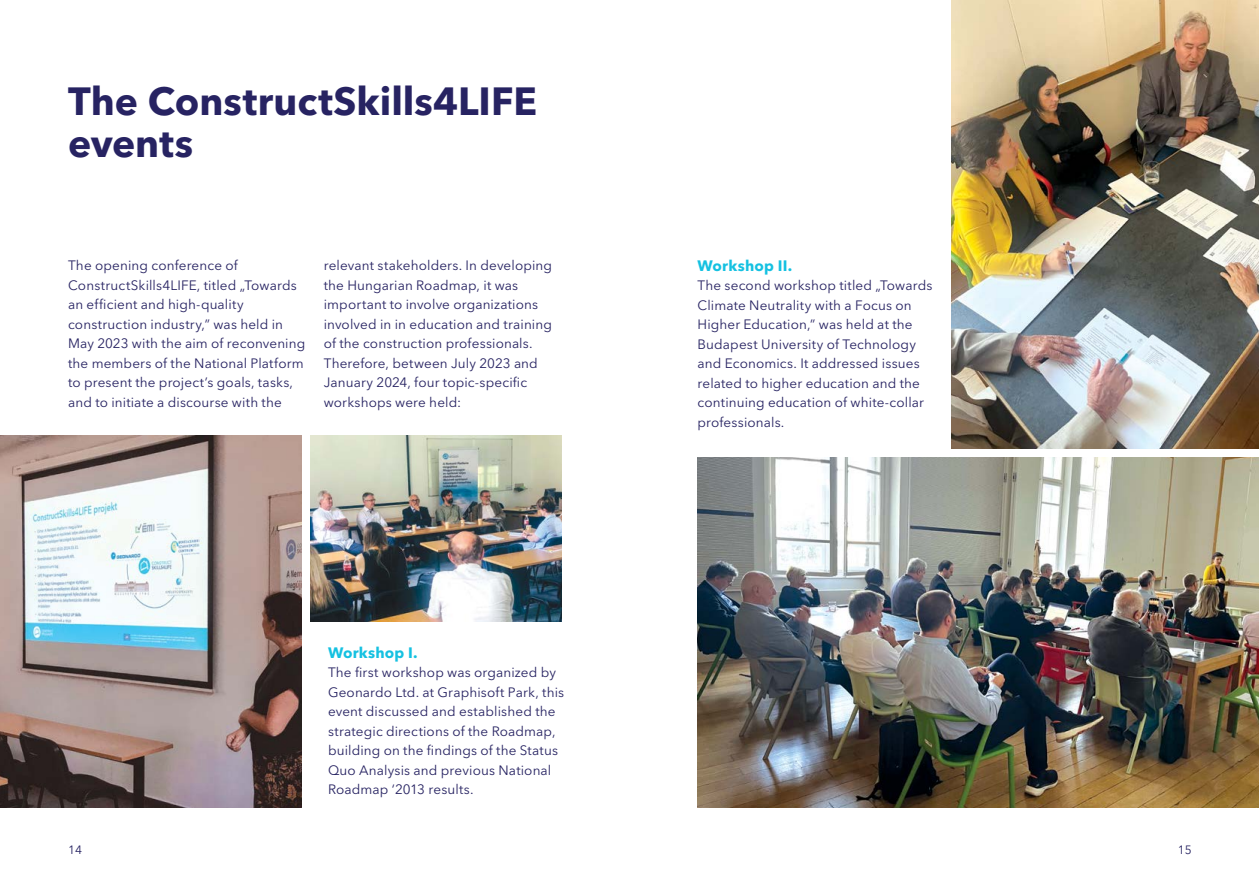
<style>
.page{position:relative;width:1259px;height:893px;background:#fff}
.page>*{position:absolute;margin:0;border:0;box-sizing:border-box;transform-origin:0 0}
.t1{font:700 39px/42px "Avenir Next LT Pro";color:#272362}
.t2{font:700 15px "Avenir Next LT Pro";letter-spacing:.01em;color:#15c1e1}
.t3{font:13.5px/19.5px "Avenir Next LT Pro";letter-spacing:.01em;color:#272362}
.t4{font:12px "Avenir Next LT Pro";color:#272362}
</style>
<div class="page">
<img style="left:0;top:436px;width:301px;height:372px">
<img style="left:310px;top:436px;width:251px;height:186px">
<img style="left:697px;top:457px;width:562px;height:351px">
<img style="left:951px;top:0;width:308px;height:448px">
<h1 class="t1" style="left:68px;top:80px;width:470px">The ConstructSkills4LIFE events</h1>
<p class="t3" style="left:68px;top:256px;width:239px">The opening conference of ConstructSkills4LIFE, titled „Towards an efficient and high-quality construction industry,” was held in May 2023 with the aim of reconvening the members of the National Platform to present the project’s goals, tasks, and to initiate a discourse with the</p>
<p class="t3" style="left:324px;top:256px;width:230px">relevant stakeholders. In developing the Hungarian Roadmap, it was important to involve organizations involved in in education and training of the construction professionals.<br>Therefore, between July 2023 and January 2024, four topic-specific workshops were held:</p>
<p class="t2" style="left:328px;top:643px;width:91px">Workshop I.</p>
<p class="t3" style="left:328px;top:663px;width:238px">The first workshop was organized by Geonardo Ltd. at Graphisoft Park, this event discussed and established the strategic directions of the Roadmap, building on the findings of the Status Quo Analysis and previous National Roadmap ‘2013 results.</p>
<p class="t2" style="left:697px;top:257px;width:96px">Workshop II.</p>
<p class="t3" style="left:697px;top:276px;width:236px">The second workshop titled „Towards Climate Neutrality with a Focus on Higher Education,” was held at the Budapest University of Technology and Economics. It addressed issues related to higher education and the continuing education of white-collar professionals.</p>
<p class="t4" style="left:68px;top:842px;width:15px">14</p>
<p class="t4" style="left:1177px;top:842px;width:15px">15</p>
</div>
